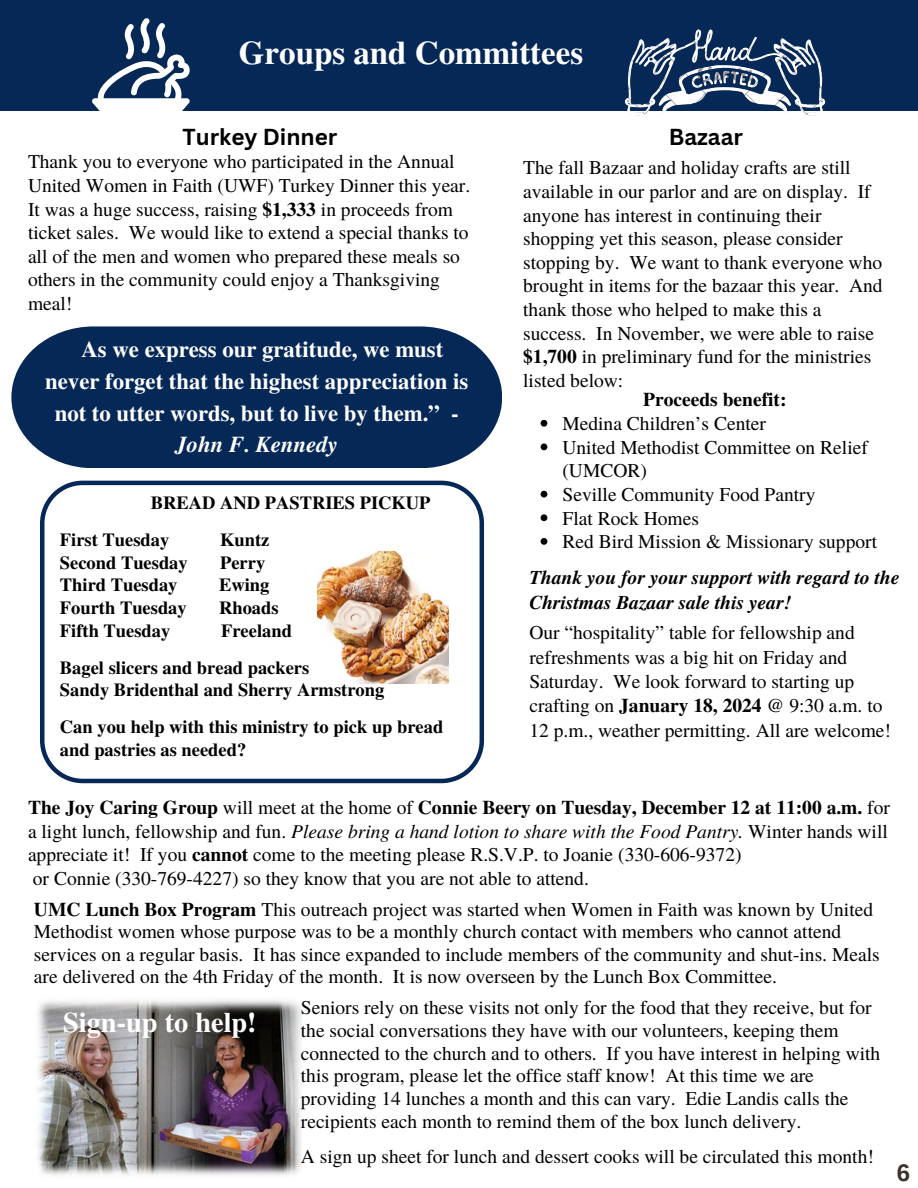
<style>
.page{position:relative;width:918px;height:1188px;background:#fff}
.page>*{position:absolute;margin:0;border:0;box-sizing:border-box;transform-origin:0 0}
.t1{font:700 33px "Te X Gyre Termes";color:#fff}
.t2{font:700 28.35px "Te X Gyre Termes";color:#fff}
.t3{font:700 24px "Arimo";color:#3a322b}
.t4{font:700 22.8px/31.7px "Te X Gyre Termes";color:#fff;text-align:center}
.t5{font:700 22.5px "Canva Sans";color:#000}
.t6{font:19.5px/23.7px "Te X Gyre Termes";color:#000}
.t7{font:italic 700 19.5px/24.5px "Te X Gyre Termes";color:#000}
.t8{font:700 19.5px "Te X Gyre Termes";color:#000}
.t9{font:700 18.45px/22.8px "Te X Gyre Termes";color:#000}
.s1{font-weight:700}
.s2{color:#052857}
.s3{font-style:italic}
</style>
<div class="page">
<div style="left:0;top:0;width:918px;height:110px;background:#052857"></div>
<img style="left:624px;top:29px;width:203px;height:87px">
<svg style="left:92px;top:18px;width:98px;height:93px"></svg>
<svg style="left:40px;top:481px;width:444px;height:302px"></svg>
<svg style="left:541px;top:420px;width:6px;height:7px"></svg>
<svg style="left:541px;top:444px;width:6px;height:6px"></svg>
<svg style="left:541px;top:491px;width:6px;height:7px"></svg>
<svg style="left:541px;top:514px;width:6px;height:7px"></svg>
<svg style="left:541px;top:538px;width:6px;height:7px"></svg>
<svg style="left:11px;top:326px;width:491px;height:142px;background:#173763"></svg>
<img style="left:38px;top:1000px;width:263px;height:176px">
<p class="t1" style="left:239px;top:27px;width:346px">Groups and Committees</p>
<p class="t5" style="left:182px;top:121px;width:157px">Turkey Dinner</p>
<p class="t6" style="left:28px;top:149px;width:444px">Thank you to everyone who participated in the Annual United Women in Faith (UWF) Turkey Dinner this year.<br>It was a huge success, raising <span class="s1">$1,333</span> in proceeds from ticket sales. We would like to extend a special thanks to all of the men and women who prepared these meals so others in the community could enjoy a Thanksgiving meal!</p>
<p class="t4" style="left:45px;top:333px;width:425px"><span class="s2">“</span>As we express our gratitude, we must never forget that the highest appreciation is not to utter words, but to live by them.” - <span class="s3">John F. Kennedy</span></p>
<p class="t9" style="left:151px;top:490px;width:281px">BREAD AND PASTRIES PICKUP</p>
<p class="t9" style="left:60px;top:527px;width:111px">First Tuesday</p>
<p class="t9" style="left:220px;top:527px;width:51px">Kuntz</p>
<p class="t9" style="left:60px;top:550px;width:129px">Second Tuesday</p>
<p class="t9" style="left:220px;top:550px;width:47px">Perry</p>
<p class="t9" style="left:60px;top:573px;width:119px">Third Tuesday</p>
<p class="t9" style="left:219px;top:573px;width:52px">Ewing</p>
<p class="t9" style="left:60px;top:595px;width:128px">Fourth Tuesday</p>
<p class="t9" style="left:219px;top:595px;width:61px">Rhoads</p>
<p class="t9" style="left:60px;top:618px;width:112px">Fifth Tuesday</p>
<p class="t9" style="left:221px;top:618px;width:72px">Freeland</p>
<p class="t9" style="left:60px;top:655px;width:326px">Bagel slicers and bread packers<br>Sandy Bridenthal and Sherry Armstrong</p>
<p class="t9" style="left:60px;top:715px;width:385px">Can you help with this ministry to pick up bread and pastries as needed?</p>
<p class="t5" style="left:669px;top:121px;width:76px">Bazaar</p>
<p class="t6" style="left:523px;top:155px;width:361px">The fall Bazaar and holiday crafts are still available in our parlor and are on display. If anyone has interest in continuing their shopping yet this season, please consider stopping by. We want to thank everyone who brought in items for the bazaar this year. And thank those who helped to make this a success. In November, we were able to raise <span class="s1">$1,700</span> in preliminary fund for the ministries listed below:</p>
<p class="t6" style="left:563px;top:411px;width:205px">Medina Children’s Center</p>
<p class="t6" style="left:563px;top:434px;width:307px">United Methodist Committee on Relief (UMCOR)</p>
<p class="t6" style="left:563px;top:481px;width:254px">Seville Community Food Pantry</p>
<p class="t6" style="left:563px;top:505px;width:138px">Flat Rock Homes</p>
<p class="t6" style="left:563px;top:529px;width:316px">Red Bird Mission &amp; Missionary support</p>
<p class="t8" style="left:643px;top:385px;width:145px">Proceeds benefit:</p>
<p class="t7" style="left:529px;top:565px;width:372px">Thank you for your support with regard to the<br>Christmas Bazaar sale this year!</p>
<p class="t6" style="left:529px;top:619px;width:363px;line-height:24.5px">Our “hospitality” table for fellowship and refreshments was a big hit on Friday and Saturday. We look forward to starting up crafting on <span class="s1">January 18, 2024</span> @ 9:30 a.m. to 12 p.m., weather permitting. All are welcome!</p>
<p class="t6" style="left:28px;top:795px;width:864px;text-align:justify"><span class="s1">The Joy Caring Group</span> will meet at the home of <span class="s1">Connie Beery on Tuesday, December 12 at 11:00 a.m.</span> for a light lunch, fellowship and fun. <span class="s3">Please bring a hand lotion to share with the Food Pantry.</span> Winter hands will appreciate it! If you <span class="s1">cannot</span> come to the meeting please R.S.V.P. to Joanie (330-606-9372)</p>
<p class="t6" style="left:33px;top:866px;width:558px">or Connie (330-769-4227) so they know that you are not able to attend.</p>
<p class="t6" style="left:34px;top:897px;width:847px;line-height:22.5px"><span class="s1">UMC Lunch Box Program</span> This outreach project was started when Women in Faith was known by United Methodist women whose purpose was to be a monthly church contact with members who cannot attend services on a regular basis. It has since expanded to include members of the community and shut-ins. Meals are delivered on the 4th Friday of the month. It is now overseen by the Lunch Box Committee.</p>
<p class="t2" style="left:63px;top:1000px;width:195px">Sign-up to help!</p>
<p class="t6" style="left:301px;top:995px;width:581px;line-height:22.8px">Seniors rely on these visits not only for the food that they receive, but for the social conversations they have with our volunteers, keeping them connected to the church and to others. If you have interest in helping with this program, please let the office staff know! At this time we are providing 14 lunches a month and this can vary. Edie Landis calls the recipients each month to remind them of the box lunch delivery.</p>
<p class="t6" style="left:301px;top:1144px;width:575px">A sign up sheet for lunch and dessert cooks will be circulated this month!</p>
<p class="t3" style="left:897px;top:1159px;width:15px">6</p>
</div>
